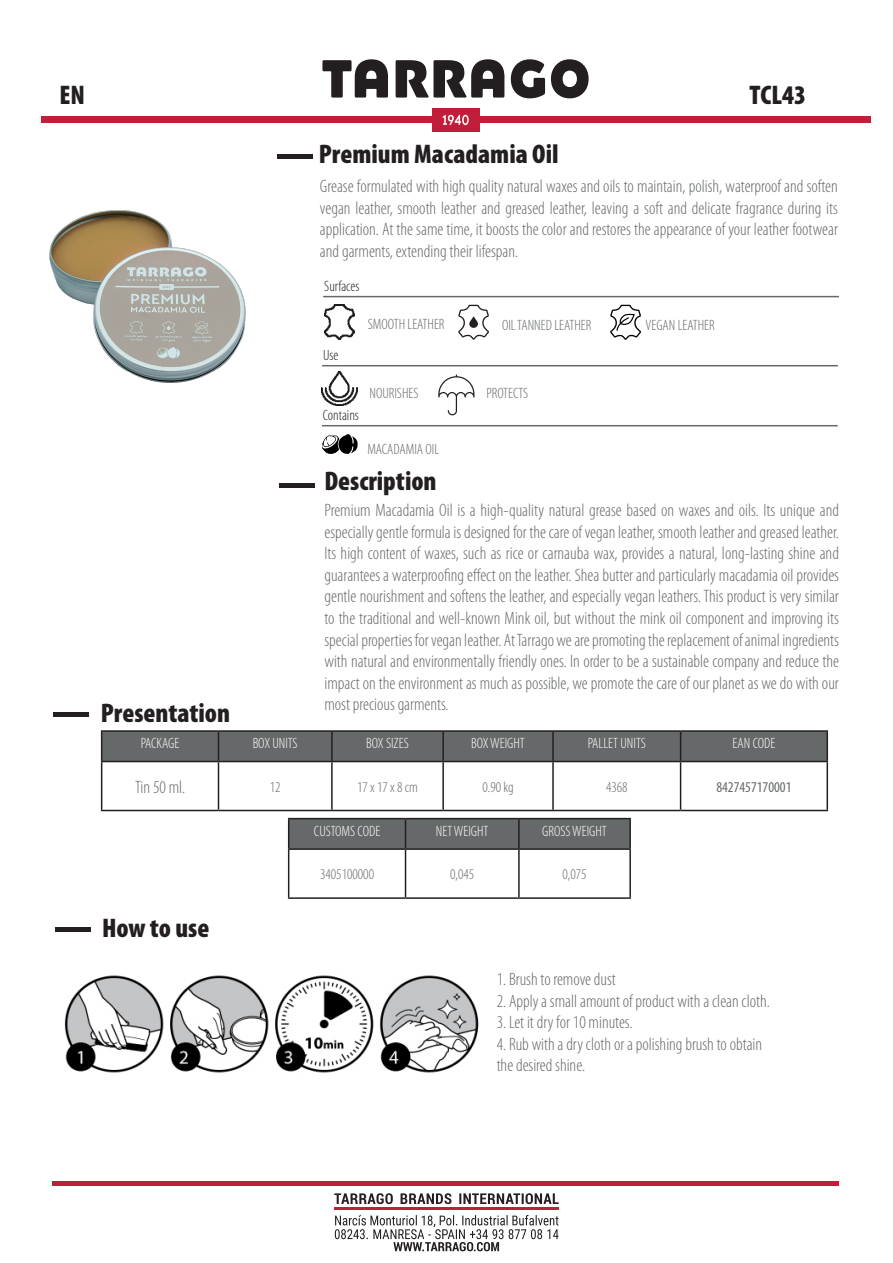
<style>
.page{position:relative;width:893px;height:1263px;background:#fff}
.page>*{position:absolute;margin:0;border:0;box-sizing:border-box;transform-origin:0 0}
.t1{font:900 condensed 27px "Myriad Pro";color:#231f20}
.t2{font:300 condensed 18px/21.6px "Myriad Pro";color:#666969;text-align:justify}
.t3{font:300 condensed 15px "Myriad Pro";color:#666969}
.t4{font:300 condensed 15px "Myriad Pro";color:#fff}
.t5{font:300 condensed 15px "Myriad Pro";color:#231f20}
.t6{font:condensed 15px "Myriad Pro";color:#666969}
</style>
<div class="page">
<hr style="left:277px;top:155px;width:36px;height:4px;background:#231f20">
<hr style="left:279px;top:483px;width:36px;height:4px;background:#231f20">
<hr style="left:53px;top:712px;width:36px;height:4px;background:#231f20">
<hr style="left:101px;top:730px;width:117px;height:2px;background:#231f20">
<hr style="left:218px;top:730px;width:114px;height:2px;background:#231f20">
<hr style="left:332px;top:730px;width:111px;height:2px;background:#231f20">
<hr style="left:443px;top:730px;width:110px;height:2px;background:#231f20">
<hr style="left:553px;top:730px;width:128px;height:2px;background:#231f20">
<hr style="left:681px;top:730px;width:147px;height:2px;background:#231f20">
<svg style="left:101px;top:731px;width:726px;height:30px;background:#636666"></svg>
<hr style="left:826px;top:732px;width:2px;height:29px;background:#231f20">
<hr style="left:101px;top:761px;width:117px;height:1px;background:#231f20">
<hr style="left:101px;top:762px;width:1px;height:48px;background:#231f20">
<hr style="left:218px;top:761px;width:114px;height:1px;background:#231f20">
<hr style="left:218px;top:762px;width:1px;height:48px;background:#231f20">
<hr style="left:332px;top:761px;width:111px;height:1px;background:#231f20">
<hr style="left:331px;top:762px;width:2px;height:48px;background:#231f20">
<hr style="left:443px;top:761px;width:110px;height:1px;background:#231f20">
<hr style="left:442px;top:762px;width:2px;height:48px;background:#231f20">
<hr style="left:553px;top:761px;width:128px;height:1px;background:#231f20">
<hr style="left:552px;top:762px;width:2px;height:48px;background:#231f20">
<hr style="left:681px;top:761px;width:147px;height:1px;background:#231f20">
<hr style="left:680px;top:762px;width:1px;height:48px;background:#231f20">
<hr style="left:826px;top:762px;width:2px;height:48px;background:#231f20">
<hr style="left:101px;top:810px;width:117px;height:1px;background:#231f20">
<hr style="left:218px;top:810px;width:114px;height:1px;background:#231f20">
<hr style="left:332px;top:810px;width:111px;height:1px;background:#231f20">
<hr style="left:443px;top:810px;width:110px;height:1px;background:#231f20">
<hr style="left:553px;top:810px;width:128px;height:1px;background:#231f20">
<hr style="left:681px;top:810px;width:147px;height:1px;background:#231f20">
<hr style="left:52px;top:1181px;width:787px;height:4px;background:#c21e3c">
<hr style="left:323px;top:296px;width:516px;height:1px;background:#666969">
<hr style="left:322px;top:365px;width:516px;height:1px;background:#666969">
<svg style="left:335px;top:1215px;width:224px;height:36px"></svg>
<svg style="left:334px;top:1193px;width:225px;height:11px"></svg>
<hr style="left:334px;top:1207px;width:225px;height:2px;background:#c21e3c">
<hr style="left:55px;top:927px;width:36px;height:4px;background:#231f20">
<div style="left:41px;top:116px;width:829px;height:7px;background:#c21e3c"></div>
<svg style="left:322px;top:59px;width:267px;height:40px"></svg>
<div style="left:432px;top:108px;width:47px;height:24px;background:#c21e3c"></div>
<svg style="left:442px;top:115px;width:27px;height:10px"></svg>
<img style="left:321px;top:371px;width:37px;height:34px">
<hr style="left:322px;top:425px;width:516px;height:1px;background:#666969">
<hr style="left:288px;top:818px;width:117px;height:1px;background:#231f20">
<hr style="left:405px;top:818px;width:114px;height:1px;background:#231f20">
<div style="left:288px;top:819px;width:341px;height:29px;background:#666969"></div>
<hr style="left:519px;top:818px;width:112px;height:1px;background:#231f20">
<hr style="left:518px;top:819px;width:2px;height:29px;background:#231f20">
<hr style="left:629px;top:819px;width:2px;height:29px;background:#231f20">
<hr style="left:288px;top:848px;width:117px;height:2px;background:#231f20">
<hr style="left:288px;top:850px;width:1px;height:47px;background:#231f20">
<hr style="left:405px;top:848px;width:114px;height:2px;background:#231f20">
<hr style="left:405px;top:850px;width:1px;height:47px;background:#231f20">
<hr style="left:519px;top:848px;width:112px;height:2px;background:#231f20">
<hr style="left:518px;top:850px;width:2px;height:47px;background:#231f20">
<hr style="left:629px;top:850px;width:2px;height:47px;background:#231f20">
<hr style="left:288px;top:897px;width:117px;height:2px;background:#231f20">
<hr style="left:405px;top:897px;width:114px;height:2px;background:#231f20">
<hr style="left:519px;top:897px;width:112px;height:2px;background:#231f20">
<img style="left:324px;top:304px;width:31px;height:35px">
<img style="left:64px;top:975px;width:415px;height:98px">
<img style="left:49px;top:210px;width:197px;height:173px">
<svg style="left:438px;top:374px;width:36px;height:41px"></svg>
<svg style="left:322px;top:434px;width:36px;height:20px"></svg>
<svg style="left:458px;top:305px;width:31px;height:35px"></svg>
<svg style="left:610px;top:305px;width:31px;height:35px"></svg>
<h1 class="t1" style="left:59px;top:78px;width:27px">EN</h1>
<h1 class="t1" style="left:750px;top:78px;width:58px">TCL43</h1>
<h1 class="t1" style="left:319px;top:137px;width:241px">Premium Macadamia Oil</h1>
<p class="t2" style="left:320px;top:176px;width:519px">Grease formulated with high quality natural waxes and oils to maintain, polish, waterproof and soften vegan leather, smooth leather and greased leather, leaving a soft and delicate fragrance during its application. At the same time, it boosts the color and restores the appearance of your leather footwear and garments, extending their lifespan.</p>
<p class="t5" style="left:324px;top:278px;width:37px">Surfaces</p>
<p class="t5" style="left:323px;top:347px;width:17px">Use</p>
<p class="t3" style="left:368px;top:316px;width:78px">SMOOTH LEATHER</p>
<p class="t5" style="left:323px;top:407px;width:38px">Contains</p>
<p class="t3" style="left:370px;top:385px;width:51px">NOURISHES</p>
<p class="t3" style="left:367px;top:441px;width:73px">MACADAMIA OIL</p>
<h1 class="t1" style="left:324px;top:464px;width:114px">Description</h1>
<p class="t3" style="left:502px;top:317px;width:91px">OIL TANNED LEATHER</p>
<p class="t3" style="left:645px;top:317px;width:71px">VEGAN LEATHER</p>
<p class="t3" style="left:486px;top:385px;width:43px">PROTECTS</p>
<p class="t2" style="left:324px;top:500px;width:516px">Premium Macadamia Oil is a high-quality natural grease based on waxes and oils. Its unique and especially gentle formula is designed for the care of vegan leather, smooth leather and greased leather.<br>Its high content of waxes, such as rice or carnauba wax, provides a natural, long-lasting shine and guarantees a waterproofing effect on the leather. Shea butter and particularly macadamia oil provides gentle nourishment and softens the leather, and especially vegan leathers. This product is very similar to the traditional and well-known Mink oil, but without the mink oil component and improving its special properties for vegan leather. At Tarrago we are promoting the replacement of animal ingredients with natural and environmentally friendly ones. In order to be a sustainable company and reduce the impact on the environment as much as possible, we promote the care of our planet as we do with our most precious garments.</p>
<h1 class="t1" style="left:101px;top:695px;width:131px">Presentation</h1>
<p class="t4" style="left:141px;top:735px;width:40px">PACKAGE</p>
<p class="t4" style="left:253px;top:735px;width:47px">BOX UNITS</p>
<p class="t4" style="left:366px;top:735px;width:44px">BOX SIZES</p>
<p class="t4" style="left:471px;top:735px;width:55px">BOX WEIGHT</p>
<p class="t4" style="left:588px;top:735px;width:59px">PALLET UNITS</p>
<p class="t4" style="left:733px;top:735px;width:44px">EAN CODE</p>
<p class="t2" style="left:135px;top:776px;width:52px">Tin 50 ml.</p>
<p class="t3" style="left:270px;top:779px;width:12px">12</p>
<p class="t3" style="left:357px;top:779px;width:62px">17 x 17 x 8 cm</p>
<p class="t3" style="left:482px;top:779px;width:33px">0.90 kg</p>
<p class="t3" style="left:606px;top:779px;width:23px">4368</p>
<p class="t6" style="left:716px;top:778px;width:77px">8427457170001</p>
<h1 class="t1" style="left:102px;top:911px;width:109px">How to use</h1>
<p class="t4" style="left:314px;top:823px;width:68px">CUSTOMS CODE</p>
<p class="t4" style="left:436px;top:823px;width:54px">NET WEIGHT</p>
<p class="t4" style="left:542px;top:823px;width:66px">GROSS WEIGHT</p>
<p class="t3" style="left:320px;top:866px;width:56px">3405100000</p>
<p class="t3" style="left:450px;top:866px;width:26px">0,045</p>
<p class="t3" style="left:562px;top:866px;width:26px">0,075</p>
<p class="t2" style="left:497px;top:968px;width:121px">1. Brush to remove dust</p>
<p class="t2" style="left:497px;top:990px;width:275px">2. Apply a small amount of product with a clean cloth.</p>
<p class="t2" style="left:497px;top:1012px;width:137px">3. Let it dry for 10 minutes.</p>
<p class="t2" style="left:497px;top:1033px;width:267px">4. Rub with a dry cloth or a polishing brush to obtain the desired shine.</p>
</div>
